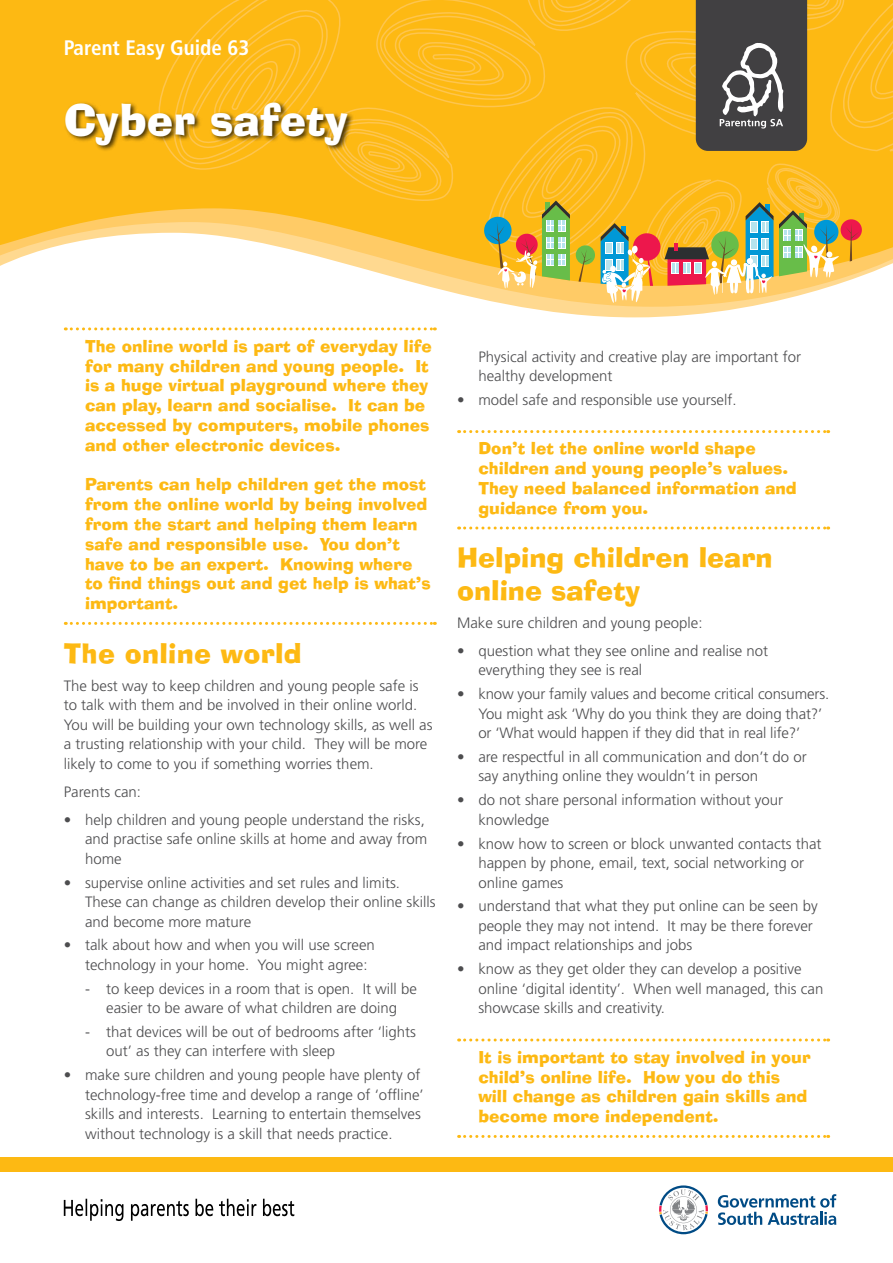
<style>
.page{position:relative;width:893px;height:1263px;background:#fff}
.page>*{position:absolute;margin:0;border:0;box-sizing:border-box;transform-origin:0 0}
.t1{font:42px "Ad Lib BT";color:#fff}
.t2{font:27px/32.4px "Ad Lib BT";color:#fdb913}
.t3{font:700 condensed 21px "Frutiger LT Std";color:#fff}
.t4{font:16.5px/19.8px "Ad Lib BT";color:#fdb913}
.t5{font:300 15px/19.5px "Frutiger LT Std";color:#4d4d4f}
</style>
<div class="page">
<svg style="left:522px;top:307px;width:224px;height:10px;fill:#ffd990"></svg>
<svg style="left:501px;top:303px;width:265px;height:4px"></svg>
<svg style="left:0;top:0;width:133px;height:266px;background:#fdc02f"></svg>
<svg style="left:133px;top:0;width:760px;height:303px;background:#e9b841"></svg>
<svg style="left:64px;top:1199px;width:230px;height:22px"></svg>
<svg style="left:718px;top:1194px;width:118px;height:31px"></svg>
<svg style="left:659px;top:1185px;width:49px;height:49px"></svg>
<div style="left:0;top:1157px;width:893px;height:14px;background:#fdb913"></div>
<hr style="left:0;top:1222px;width:1px;height:41px;background:#fdb913">
<svg style="left:65px;top:327px;width:370px;height:3px"></svg>
<svg style="left:65px;top:622px;width:370px;height:3px"></svg>
<svg style="left:459px;top:430px;width:370px;height:3px"></svg>
<svg style="left:459px;top:526px;width:370px;height:3px"></svg>
<svg style="left:459px;top:1038px;width:370px;height:3px"></svg>
<svg style="left:459px;top:1135px;width:370px;height:3px"></svg>
<div style="left:64px;top:101px;width:291px;height:51px;background:#000;opacity:.75"></div>
<h3 class="t3" style="left:64px;top:36px;width:187px">Parent Easy Guide 63</h3>
<h1 class="t1" style="left:64px;top:93px;width:286px">Cyber safety</h1>
<p class="t4" style="left:85px;top:336px;width:348px">The online world is part of everyday life for many children and young people. It is a huge virtual playground where they can play, learn and socialise. It can be accessed by computers, mobile phones and other electronic devices.</p>
<p class="t4" style="left:85px;top:474px;width:347px">Parents can help children get the most from the online world by being involved from the start and helping them learn safe and responsible use. You don’t have to be an expert. Knowing where to find things out and get help is what’s important.</p>
<h2 class="t2" style="left:64px;top:637px;width:239px">The online world</h2>
<p class="t5" style="left:64px;top:676px;width:370px">The best way to keep children and young people safe is to talk with them and be involved in their online world.<br>You will be building your own technology skills, as well as a trusting relationship with your child. They will be more likely to come to you if something worries them.</p>
<p class="t5" style="left:64px;top:782px;width:79px">Parents can:</p>
<p class="t5" style="left:85px;top:810px;width:344px;text-indent:-21px">• help children and young people understand the risks, and practise safe online skills at home and away from home</p>
<p class="t5" style="left:85px;top:873px;width:352px;text-indent:-21px">• supervise online activities and set rules and limits.<br>These can change as children develop their online skills and become more mature</p>
<p class="t5" style="left:85px;top:936px;width:291px;text-indent:-21px">• talk about how and when you will use screen technology in your home. You might agree:</p>
<p class="t5" style="left:85px;top:979px;width:333px;text-align:center">- to keep devices in a room that is open. It will be easier to be aware of what children are doing</p>
<p class="t5" style="left:106px;top:1022px;width:311px;text-indent:-21px">- that devices will be out of bedrooms after ‘lights out’ as they can interfere with sleep</p>
<p class="t5" style="left:85px;top:1065px;width:340px;text-indent:-21px">• make sure children and young people have plenty of technology-free time and develop a range of ‘offline’ skills and interests. Learning to entertain themselves without technology is a skill that needs practice.</p>
<p class="t5" style="left:478px;top:347px;width:324px">Physical activity and creative play are important for healthy development</p>
<p class="t5" style="left:457px;top:390px;width:281px">• model safe and responsible use yourself.</p>
<p class="t4" style="left:478px;top:438px;width:320px">Don’t let the online world shape children and young people’s values.<br>They need balanced information and guidance from you.</p>
<h2 class="t2" style="left:457px;top:541px;width:317px">Helping children learn online safety</h2>
<p class="t5" style="left:457px;top:613px;width:247px">Make sure children and young people:</p>
<p class="t5" style="left:478px;top:641px;width:291px;text-indent:-21px">• question what they see online and realise not everything they see is real</p>
<p class="t5" style="left:478px;top:684px;width:352px;text-indent:-21px">• know your family values and become critical consumers.<br>You might ask ‘Why do you think they are doing that?’ or ‘What would happen if they did that in real life?’</p>
<p class="t5" style="left:478px;top:747px;width:330px;text-indent:-21px">• are respectful in all communication and don’t do or say anything online they wouldn’t in person</p>
<p class="t5" style="left:478px;top:790px;width:306px;text-indent:-21px">• do not share personal information without your knowledge</p>
<p class="t5" style="left:478px;top:834px;width:345px;text-indent:-21px">• know how to screen or block unwanted contacts that happen by phone, email, text, social networking or online games</p>
<p class="t5" style="left:478px;top:897px;width:341px;text-indent:-21px">• understand that what they put online can be seen by people they may not intend. It may be there forever and impact relationships and jobs</p>
<p class="t5" style="left:478px;top:959px;width:347px;text-indent:-21px">• know as they get older they can develop a positive online ‘digital identity’. When well managed, this can showcase skills and creativity.</p>
<p class="t4" style="left:478px;top:1047px;width:334px">It is important to stay involved in your child’s online life. How you do this will change as children gain skills and become more independent.</p>
</div>
